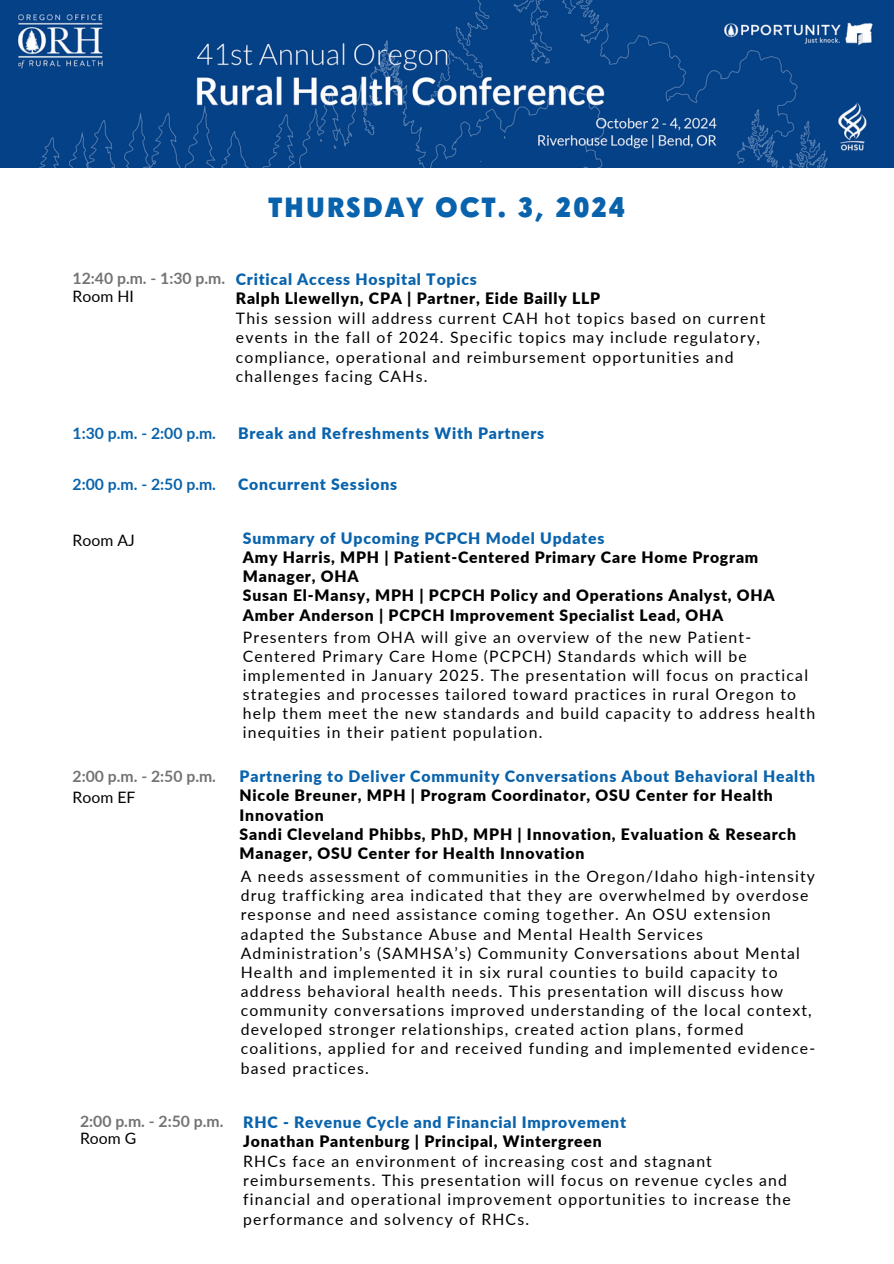
<style>
.page{position:relative;width:894px;height:1264px;background:#fff}
.page>*{position:absolute;margin:0;border:0;box-sizing:border-box;transform-origin:0 0}
.t1{font:900 27px "Century Gothic";letter-spacing:.075em;color:#0963ac}
.t2{font:15.75px/19.2px "Lato";letter-spacing:.075em;color:#000}
.t3{font:900 15.75px/19.2px "Lato";letter-spacing:.05em;color:#000}
.t4{font:900 15.75px "Lato";letter-spacing:.05em;color:#0963ac}
.t5{font:700 15.75px "Lato";color:#737373}
.t6{font:700 15.75px "Lato";color:#0963ac}
.s1{color:#0963ac}
</style>
<div class="page">
<img style="left:0;top:0;width:893px;height:168px">
<p class="t1" style="left:268px;top:186px;width:358px">THURSDAY OCT. 3, 2024</p>
<p class="t5" style="left:73px;top:269px;width:154px">12:40 p.m. - 1:30 p.m.</p>
<h2 class="t4" style="left:236px;top:269px;width:242px">Critical Access Hospital Topics</h2>
<p class="t2" style="left:73px;top:286px;width:63px">Room HI</p>
<p class="t3" style="left:236px;top:288px;width:366px">Ralph Llewellyn, CPA | Partner, Eide Bailly LLP</p>
<p class="t2" style="left:236px;top:308px;width:531px">This session will address current CAH hot topics based on current events in the fall of 2024. Specific topics may include regulatory, compliance, operational and reimbursement opportunities and challenges facing CAHs.</p>
<p class="t6" style="left:73px;top:424px;width:145px">1:30 p.m. - 2:00 p.m.</p>
<p class="t4" style="left:238px;top:424px;width:308px">Break and Refreshments With Partners</p>
<p class="t6" style="left:73px;top:475px;width:145px">2:00 p.m. - 2:50 p.m.</p>
<p class="t4" style="left:238px;top:475px;width:161px">Concurrent Sessions</p>
<p class="t2" style="left:73px;top:530px;width:64px">Room AJ</p>
<h2 class="t3" style="left:243px;top:528px;width:533px"><span class="s1">Summary of Upcoming PCPCH Model Updates<br></span>Amy Harris, MPH | Patient-Centered Primary Care Home Program Manager, OHA<br>Susan El-Mansy, MPH | PCPCH Policy and Operations Analyst, OHA Amber Anderson | PCPCH Improvement Specialist Lead, OHA</h2>
<p class="t2" style="left:243px;top:627px;width:573px">Presenters from OHA will give an overview of the new Patient-Centered Primary Care Home (PCPCH) Standards which will be implemented in January 2025. The presentation will focus on practical strategies and processes tailored toward practices in rural Oregon to help them meet the new standards and build capacity to address health inequities in their patient population.</p>
<p class="t5" style="left:73px;top:766px;width:145px">2:00 p.m. - 2:50 p.m.</p>
<p class="t2" style="left:73px;top:787px;width:64px">Room EF</p>
<h2 class="t3" style="left:239px;top:766px;width:576px"><span class="s1">Partnering to Deliver Community Conversations About Behavioral Health<br></span>Nicole Breuner, MPH | Program Coordinator, OSU Center for Health<br>Innovation</h2>
<p class="t3" style="left:239px;top:824px;width:558px">Sandi Cleveland Phibbs, PhD, MPH | Innovation, Evaluation &amp; Research<br>Manager, OSU Center for Health Innovation</p>
<p class="t2" style="left:240px;top:866px;width:576px">A needs assessment of communities in the Oregon/Idaho high-intensity drug trafficking area indicated that they are overwhelmed by overdose response and need assistance coming together. An OSU extension adapted the Substance Abuse and Mental Health Services Administration’s (SAMHSA’s) Community Conversations about Mental Health and implemented it in six rural counties to build capacity to address behavioral health needs. This presentation will discuss how community conversations improved understanding of the local context, developed stronger relationships, created action plans, formed coalitions, applied for and received funding and implemented evidence&shy;based practices.</p>
<p class="t5" style="left:80px;top:1111px;width:145px">2:00 p.m. - 2:50 p.m.</p>
<h2 class="t4" style="left:243px;top:1111px;width:384px">RHC - Revenue Cycle and Financial Improvement</h2>
<p class="t2" style="left:80px;top:1128px;width:58px">Room G</p>
<p class="t3" style="left:243px;top:1130px;width:360px">Jonathan Pantenburg | Principal, Wintergreen</p>
<p class="t2" style="left:243px;top:1151px;width:549px">RHCs face an environment of increasing cost and stagnant reimbursements. This presentation will focus on revenue cycles and financial and operational improvement opportunities to increase the performance and solvency of RHCs.</p>
</div>
